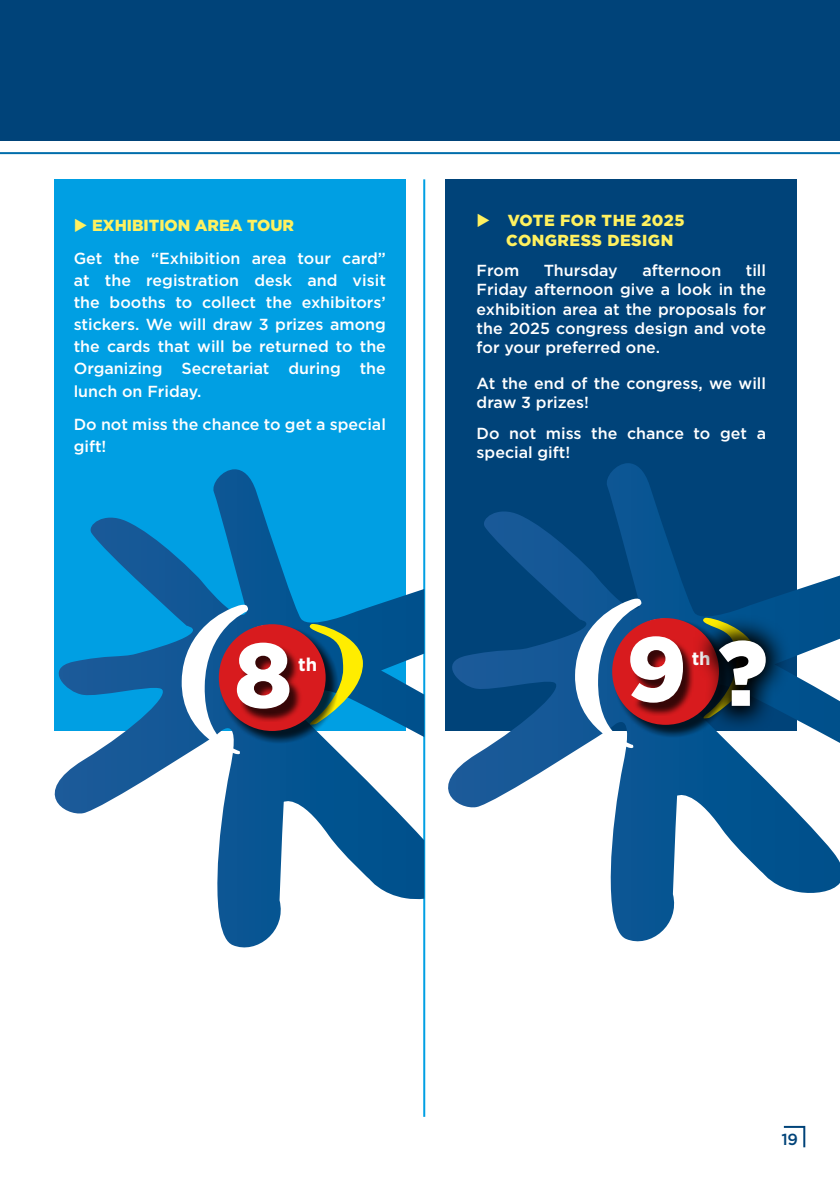
<style>
.page{position:relative;width:840px;height:1191px;background:#fff}
.page>*{position:absolute;margin:0;border:0;box-sizing:border-box;transform-origin:0 0}
.t1{font:900 92px "Gotham";color:#fff}
.t2{font:900 91.2px "Gotham";color:#fff}
.t3{font:700 18.4px "Gotham";color:#fff}
.t4{font:500 16px/19.2px "Gotham";color:#fff}
.t5{font:900 16px/19.2px "Gotham";letter-spacing:.03em;color:#fff15f}
.t6{font:500 16px "Gotham";color:#004379}
.s1{color:#fff15f}
.s2{font-weight:900;color:#fff15f}
</style>
<div class="page">
<div style="left:445px;top:179px;width:351px;height:552px;background:#004379"></div>
<svg style="left:425px;top:463px;width:414px;height:486px"></svg>
<svg style="left:573px;top:595px;width:70px;height:154px;background:#7ca3c4"></svg>
<svg style="left:613px;top:620px;width:118px;height:117px;fill:#0a5492"></svg>
<div style="left:611px;top:618px;width:107px;height:107px;background:#d81b1e;border-radius:50%"></div>
<div style="left:633px;top:637px;width:60px;height:78px;background:#000;opacity:.75"></div>
<svg style="left:692px;top:614px;width:98px;height:118px"></svg>
<svg style="left:783px;top:1125px;width:22px;height:23px"></svg>
<div style="left:0;top:0;width:839px;height:141px;background:#004379"></div>
<hr style="left:0;top:152px;width:839px;height:2px;background:#006dab">
<hr style="left:423px;top:179px;width:2px;height:937px;background:#009fe3">
<div style="left:54px;top:179px;width:351px;height:552px;background:#009fe3"></div>
<svg style="left:54px;top:469px;width:370px;height:486px"></svg>
<svg style="left:303px;top:622px;width:60px;height:106px"></svg>
<svg style="left:181px;top:602px;width:69px;height:153px;background:#80a8c9"></svg>
<svg style="left:220px;top:626px;width:118px;height:117px;background:#2c6076"></svg>
<div style="left:219px;top:624px;width:106px;height:107px;background:#d81b1e;border-radius:50%"></div>
<div style="left:240px;top:645px;width:62px;height:76px;background:#000;opacity:.75"></div>
<p class="t4" style="left:74px;top:208px;width:313px;line-height:33.4px"><span class="s1">◆</span> <span class="s2">EXHIBITION AREA TOUR<br></span>Get the “Exhibition area tour card”</p>
<p class="t4" style="left:74px;top:269px;width:313px;line-height:22px;text-align:justify">at the registration desk and visit the booths to collect the exhibitors’ stickers. We will draw 3 prizes among the cards that will be returned to the Organizing Secretariat during the lunch on Friday.</p>
<p class="t4" style="left:74px;top:413px;width:313px;line-height:22px">Do not miss the chance to get a special gift!</p>
<h2 class="t2" style="left:234px;top:612px;width:59px">8</h2>
<p class="t3" style="left:298px;top:652px;width:21px">th</p>
<p class="t5" style="left:506px;top:211px;width:180px;text-indent:-29px">◆ VOTE FOR THE 2025<br>CONGRESS DESIGN</p>
<p class="t4" style="left:476px;top:261px;width:44px">From</p>
<p class="t4" style="left:543px;top:261px;width:75px">Thursday</p>
<p class="t4" style="left:642px;top:261px;width:80px">afternoon</p>
<p class="t4" style="left:476px;top:261px;width:291px;text-align:justify;text-indent:269px">till Friday afternoon give a look in the exhibition area at the proposals for the 2025 congress design and vote for your preferred one.</p>
<p class="t4" style="left:476px;top:374px;width:291px">At the end of the congress, we will draw 3 prizes!</p>
<p class="t4" style="left:476px;top:423px;width:291px">Do not miss the chance to get a special gift!</p>
<h2 class="t2" style="left:626px;top:606px;width:62px">9</h2>
<p class="t3" style="left:691px;top:646px;width:21px">th</p>
<h1 class="t1" style="left:717px;top:610px;width:51px">?</h1>
<p class="t6" style="left:780px;top:1129px;width:18px">19</p>
</div>
